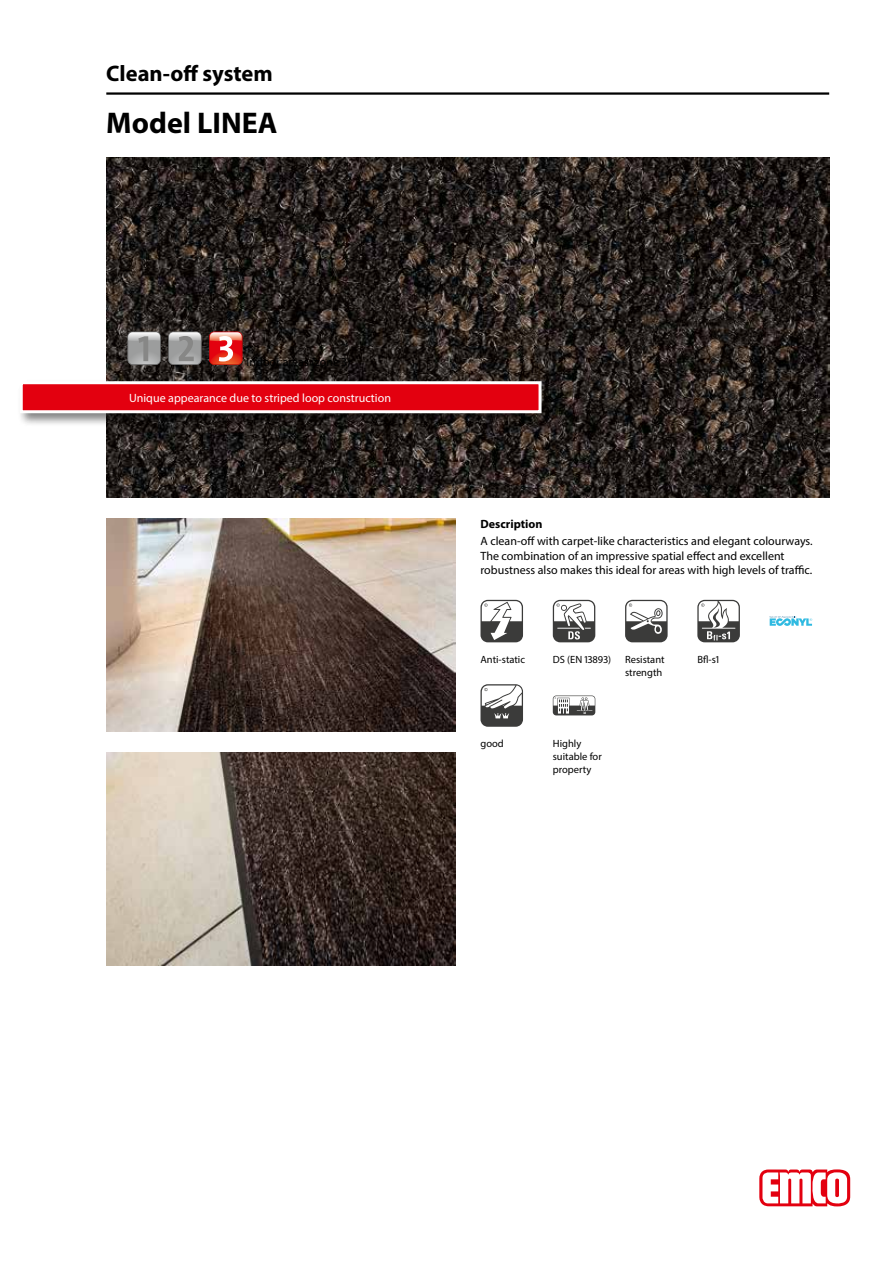
<style>
.page{position:relative;width:893px;height:1263px;background:#fff}
.page>*{position:absolute;margin:0;border:0;box-sizing:border-box;transform-origin:0 0}
.t1{font:700 30px "Myriad Pro";color:#000}
.t2{font:700 22.5px "Myriad Pro";color:#000}
.t3{font:12px/14.4px "Myriad Pro";color:#000}
.t4{font:12px "Myriad Pro";color:#fff}
.t5{font:700 12px "Myriad Pro";color:#000}
.t6{font:10.5px/12.6px "Myriad Pro";color:#000}
</style>
<div class="page">
<img style="left:106px;top:157px;width:723px;height:340px">
<hr style="left:106px;top:92px;width:723px;height:3px;background:#000">
<svg style="left:759px;top:1169px;width:91px;height:37px"></svg>
<div style="left:18px;top:379px;width:538px;height:49px;background:#000;opacity:.5"></div>
<div style="left:21px;top:383px;width:519px;height:29px;background:#e3000f"></div>
<div style="left:20px;top:381px;width:522px;height:32px;border:3px solid #fff"></div>
<svg style="left:168px;top:332px;width:33px;height:33px"></svg>
<svg style="left:209px;top:332px;width:33px;height:33px"></svg>
<svg style="left:128px;top:332px;width:33px;height:33px"></svg>
<img style="left:106px;top:519px;width:349px;height:212px">
<img style="left:106px;top:753px;width:349px;height:212px">
<svg style="left:480px;top:600px;width:43px;height:42px"></svg>
<svg style="left:553px;top:600px;width:42px;height:42px"></svg>
<svg style="left:625px;top:600px;width:43px;height:42px"></svg>
<svg style="left:697px;top:600px;width:43px;height:42px"></svg>
<svg style="left:770px;top:616px;width:42px;height:10px"></svg>
<svg style="left:480px;top:684px;width:43px;height:43px"></svg>
<svg style="left:553px;top:695px;width:42px;height:20px"></svg>
<h2 class="t2" style="left:106px;top:59px;width:168px">Clean-off system</h2>
<h1 class="t1" style="left:106px;top:103px;width:173px">Model LINEA</h1>
<p class="t3" style="left:247px;top:354px;width:105px">Indoor areas (zone 3)</p>
<p class="t4" style="left:129px;top:390px;width:263px">Unique appearance due to striped loop construction</p>
<p class="t5" style="left:480px;top:516px;width:63px">Description</p>
<p class="t3" style="left:480px;top:534px;width:334px">A clean-off with carpet-like characteristics and elegant colourways.<br>The combination of an impressive spatial effect and excellent robustness also makes this ideal for areas with high levels of traffic.</p>
<p class="t6" style="left:480px;top:653px;width:46px">Anti-static</p>
<p class="t6" style="left:553px;top:653px;width:60px">DS (EN 13893)</p>
<p class="t6" style="left:625px;top:653px;width:41px">Resistant strength</p>
<p class="t6" style="left:697px;top:653px;width:23px">Bfl-s1</p>
<p class="t6" style="left:480px;top:737px;width:25px">good</p>
<p class="t6" style="left:553px;top:737px;width:51px">Highly suitable for property</p>
</div>
